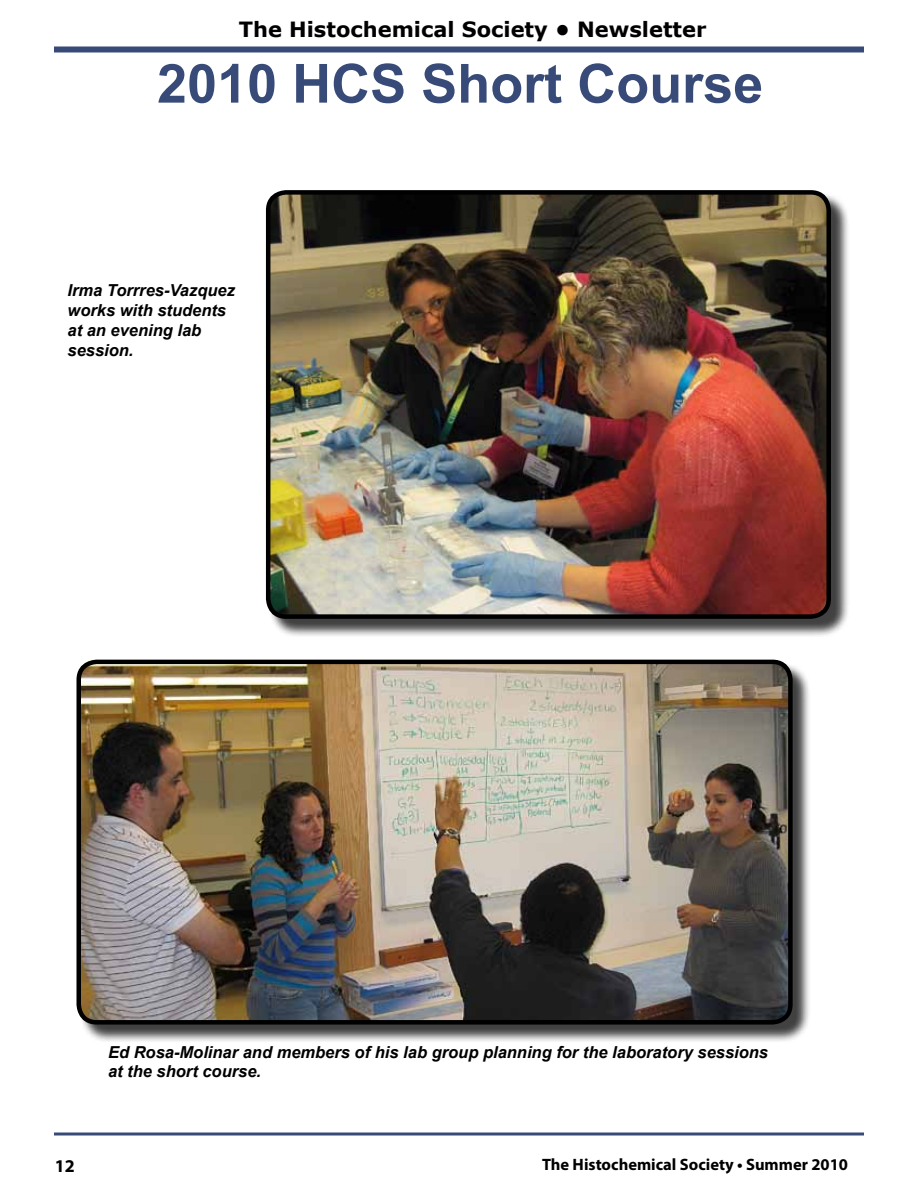
<style>
.page{position:relative;width:918px;height:1188px;background:#fff}
.page>*{position:absolute;margin:0;border:0;box-sizing:border-box;transform-origin:0 0}
.t1{font:700 54px "Arial";color:#384b78}
.t2{font:700 21px "Verdana";color:#000}
.t3{font:700 18px "Myriad Pro";color:#000}
.t4{font:italic 700 16.5px/19.8px "Arial";color:#000}
.t5{font:700 16.5px "Myriad Pro";color:#000}
</style>
<div class="page">
<div style="left:54px;top:46px;width:810px;height:6px;background:#384b78"></div>
<svg style="left:54px;top:1132px;width:810px;height:4px;background:#697799"></svg>
<div style="left:79px;top:662px;width:733px;height:381px;background:#000;opacity:.75"></div>
<img style="left:79px;top:662px;width:711px;height:360px">
<div style="left:76px;top:660px;width:717px;height:365px;border:4px solid #000;border-radius:18px"></div>
<div style="left:268px;top:192px;width:582px;height:445px;background:#000;opacity:.75"></div>
<img style="left:268px;top:192px;width:561px;height:425px">
<div style="left:266px;top:190px;width:565px;height:429px;border:4px solid #000;border-radius:18px"></div>
<p class="t2" style="left:239px;top:16px;width:469px">The Histochemical Society • Newsletter</p>
<h1 class="t1" style="left:157px;top:48px;width:608px">2010 HCS Short Course</h1>
<p class="t4" style="left:68px;top:281px;width:169px">Irma Torrres-Vazquez works with students at an evening lab session.</p>
<p class="t3" style="left:55px;top:1154px;width:21px">12</p>
<p class="t4" style="left:108px;top:1043px;width:662px">Ed Rosa-Molinar and members of his lab group planning for the laboratory sessions at the short course.</p>
<p class="t5" style="left:542px;top:1153px;width:307px">The Histochemical Society • Summer 2010</p>
</div>
